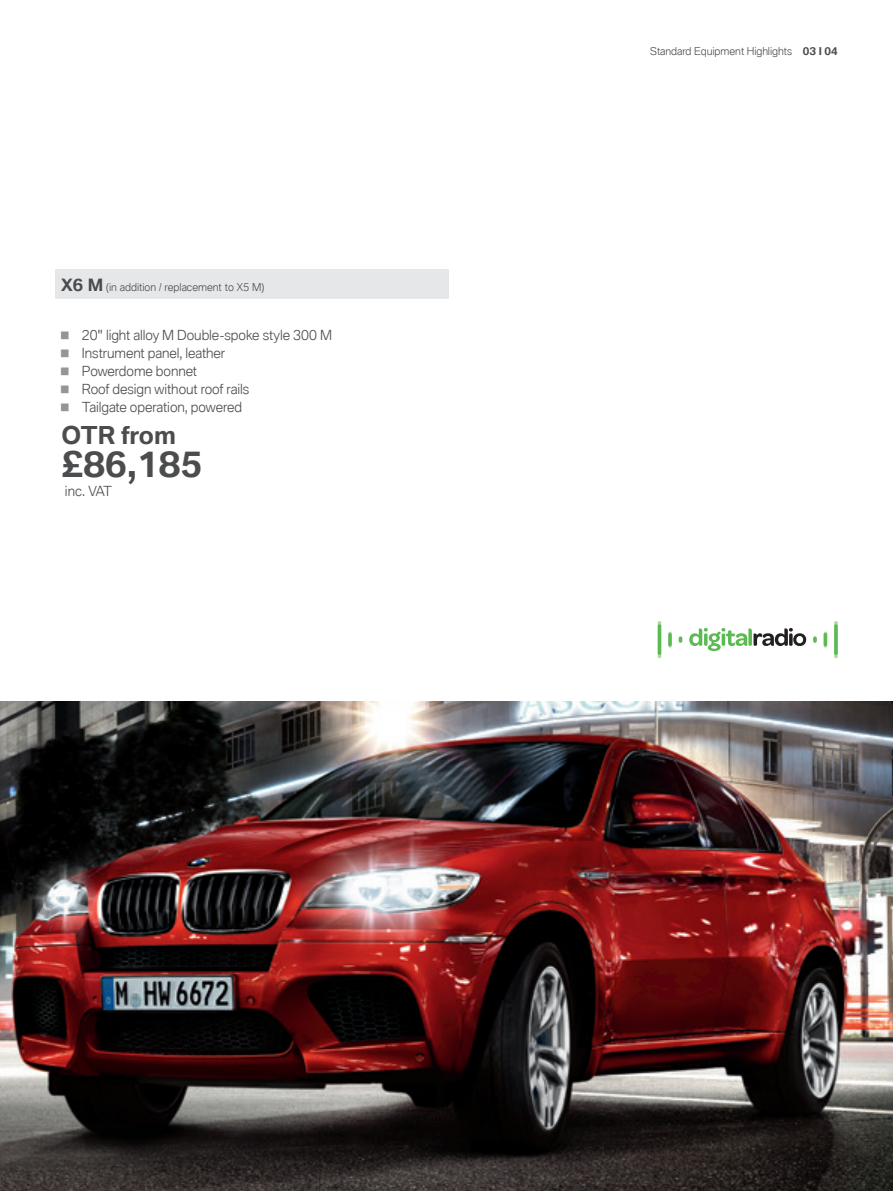
<style>
.page{position:relative;width:893px;height:1191px;background:#fff}
.page>*{position:absolute;margin:0;border:0;box-sizing:border-box;transform-origin:0 0}
.t1{font:700 34.5px "BMW Type Global Pro";color:#4b4c4d}
.t2{font:700 24px "BMW Type Global Pro";color:#4b4c4d}
.t3{font:300 13.5px/18px "BMW Type Global Pro";letter-spacing:-.005em;color:#4b4c4d}
.t4{font:300 10.5px "BMW Type Global Pro";color:#4b4c4d}
.s1{font-weight:700;font-size:16.5px}
.s2{font-size:7.5px;color:#939598}
.s3{font-weight:700}
</style>
<div class="page">
<img style="left:0;top:702px;width:893px;height:489px">
<div style="left:55px;top:269px;width:394px;height:30px;background:#e6e7e9"></div>
<svg style="left:689px;top:628px;width:117px;height:23px"></svg>
<hr style="left:658px;top:621px;width:3px;height:37px;background:#aed8a3;border-radius:2px">
<hr style="left:658px;top:624px;width:3px;height:31px;background:#5bbb52;border-radius:2px">
<svg style="left:668px;top:631px;width:4px;height:16px"></svg>
<svg style="left:668px;top:633px;width:4px;height:13px"></svg>
<svg style="left:679px;top:636px;width:3px;height:7px"></svg>
<svg style="left:834px;top:621px;width:4px;height:37px"></svg>
<svg style="left:834px;top:624px;width:4px;height:31px"></svg>
<hr style="left:824px;top:631px;width:3px;height:16px;background:#aed8a3;border-radius:2px">
<svg style="left:824px;top:633px;width:3px;height:13px"></svg>
<svg style="left:813px;top:636px;width:4px;height:7px"></svg>
<p class="t4" style="left:61px;top:280px;width:204px"><span class="s1">X6 M</span> (in addition / replacement to X5 M)</p>
<p class="t3" style="left:61px;top:327px;width:272px"><span class="s2">█</span> 20" light alloy M Double-spoke style 300 M <span class="s2">█</span> Instrument panel, leather<br><span class="s2">█</span> Powerdome bonnet<br><span class="s2">█</span> Roof design without roof rails<br><span class="s2">█</span> Tailgate operation, powered</p>
<h2 class="t2" style="left:62px;top:421px;width:116px">OTR from</h2>
<h1 class="t1" style="left:62px;top:445px;width:142px">£86,185</h1>
<p class="t3" style="left:65px;top:483px;width:49px">inc. VAT</p>
<p class="t4" style="left:650px;top:44px;width:189px">Standard Equipment Highlights <span class="s3">03 I 04</span></p>
</div>
